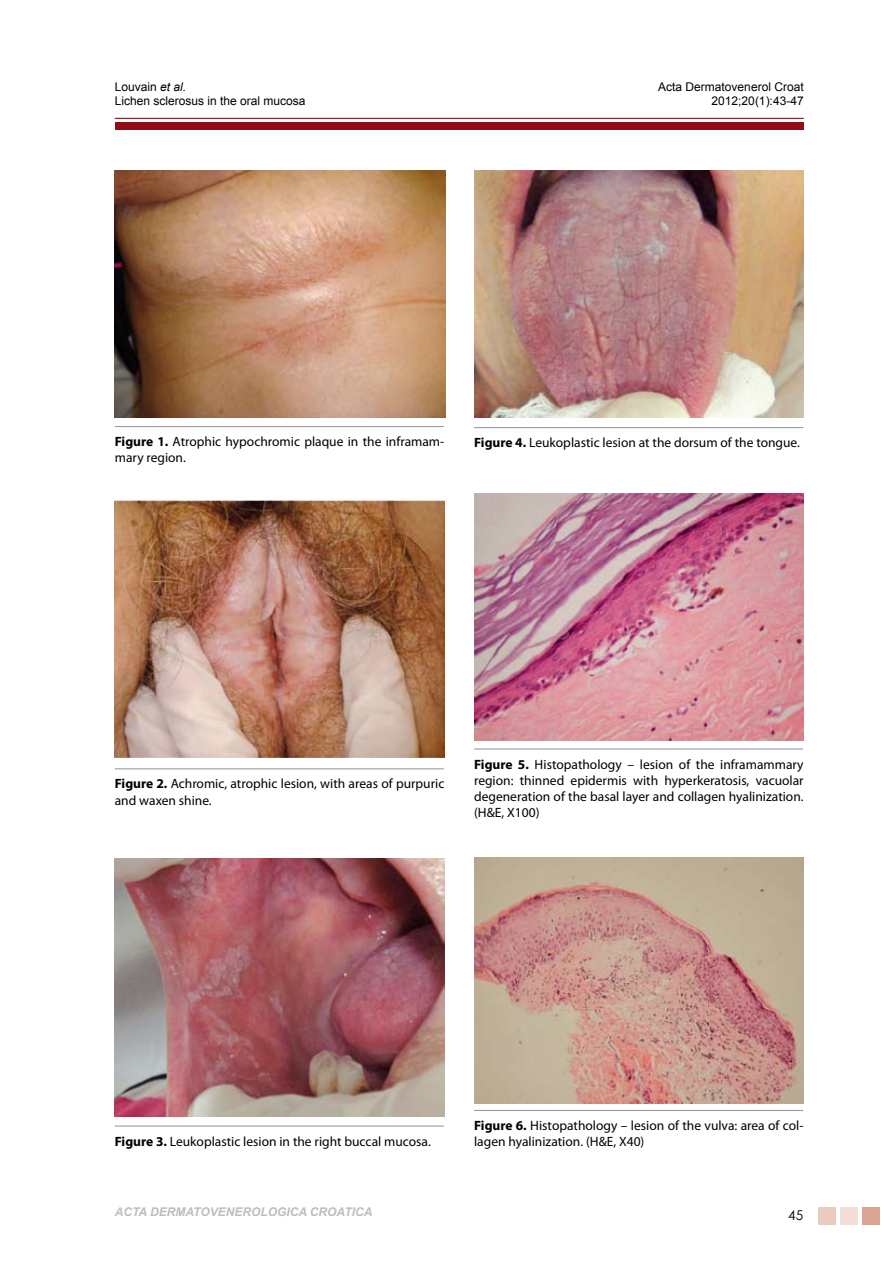
<style>
.page{position:relative;width:893px;height:1263px;background:#fff}
.page>*{position:absolute;margin:0;border:0;box-sizing:border-box;transform-origin:0 0}
.t1{font:13.5px/16.2px "Myriad Pro";color:#000}
.t2{font:13.5px "Century Gothic";color:#000}
.t3{font:12px "Arial";color:#000}
.t4{font:italic 700 12px "Arial";color:#bcbdbe}
.s1{font-style:italic}
.s2{font-weight:700}
</style>
<div class="page">
<div style="left:115px;top:122px;width:689px;height:8px;background:#930d17"></div>
<hr style="left:115px;top:118px;width:689px;height:1px;background:#930d17">
<div style="left:818px;top:1207px;width:18px;height:18px;background:#eacbbe"></div>
<div style="left:840px;top:1207px;width:18px;height:18px;background:#f3dfd7"></div>
<div style="left:863px;top:1207px;width:17px;height:18px;background:#d9a591"></div>
<hr style="left:115px;top:426px;width:329px;height:1px;background:#9c9d9f">
<hr style="left:115px;top:768px;width:329px;height:1px;background:#9c9d9f">
<hr style="left:115px;top:1125px;width:329px;height:1px;background:#9c9d9f">
<hr style="left:474px;top:427px;width:329px;height:1px;background:#9c9d9f">
<hr style="left:474px;top:748px;width:329px;height:1px;background:#9c9d9f">
<hr style="left:474px;top:1110px;width:329px;height:1px;background:#9c9d9f">
<img style="left:115px;top:170px;width:330px;height:248px">
<img style="left:115px;top:500px;width:329px;height:258px">
<img style="left:115px;top:858px;width:329px;height:258px">
<img style="left:474px;top:170px;width:330px;height:247px">
<img style="left:474px;top:494px;width:330px;height:246px">
<img style="left:474px;top:857px;width:330px;height:247px">
<p class="t3" style="left:115px;top:79px;width:73px">Louvain <span class="s1">et al.</span></p>
<p class="t3" style="left:658px;top:79px;width:147px">Acta Dermatovenerol Croat</p>
<p class="t3" style="left:115px;top:93px;width:192px">Lichen sclerosus in the oral mucosa</p>
<p class="t3" style="left:712px;top:93px;width:94px">2012;20(1):43-47</p>
<p class="t1" style="left:115px;top:433px;width:331px"><span class="s2">Figure 1.</span> Atrophic hypochromic plaque in the inframam&shy;mary region.</p>
<p class="t1" style="left:474px;top:434px;width:327px"><span class="s2">Figure 4.</span> Leukoplastic lesion at the dorsum of the tongue.</p>
<p class="t1" style="left:115px;top:775px;width:331px"><span class="s2">Figure 2.</span> Achromic, atrophic lesion, with areas of purpuric and waxen shine.</p>
<p class="t1" style="left:474px;top:756px;width:331px;text-align:justify"><span class="s2">Figure 5.</span> Histopathology – lesion of the inframammary region: thinned epidermis with hyperkeratosis, vacuolar degeneration of the basal layer and collagen hyalinization. (H&amp;E, X100)</p>
<p class="t1" style="left:115px;top:1133px;width:318px"><span class="s2">Figure 3.</span> Leukoplastic lesion in the right buccal mucosa.</p>
<p class="t4" style="left:115px;top:1204px;width:259px">ACTA DERMATOVENEROLOGICA CROATICA</p>
<p class="t1" style="left:474px;top:1117px;width:331px"><span class="s2">Figure 6.</span> Histopathology – lesion of the vulva: area of col&shy;lagen hyalinization. (H&amp;E, X40)</p>
<p class="t2" style="left:788px;top:1206px;width:16px">45</p>
</div>
